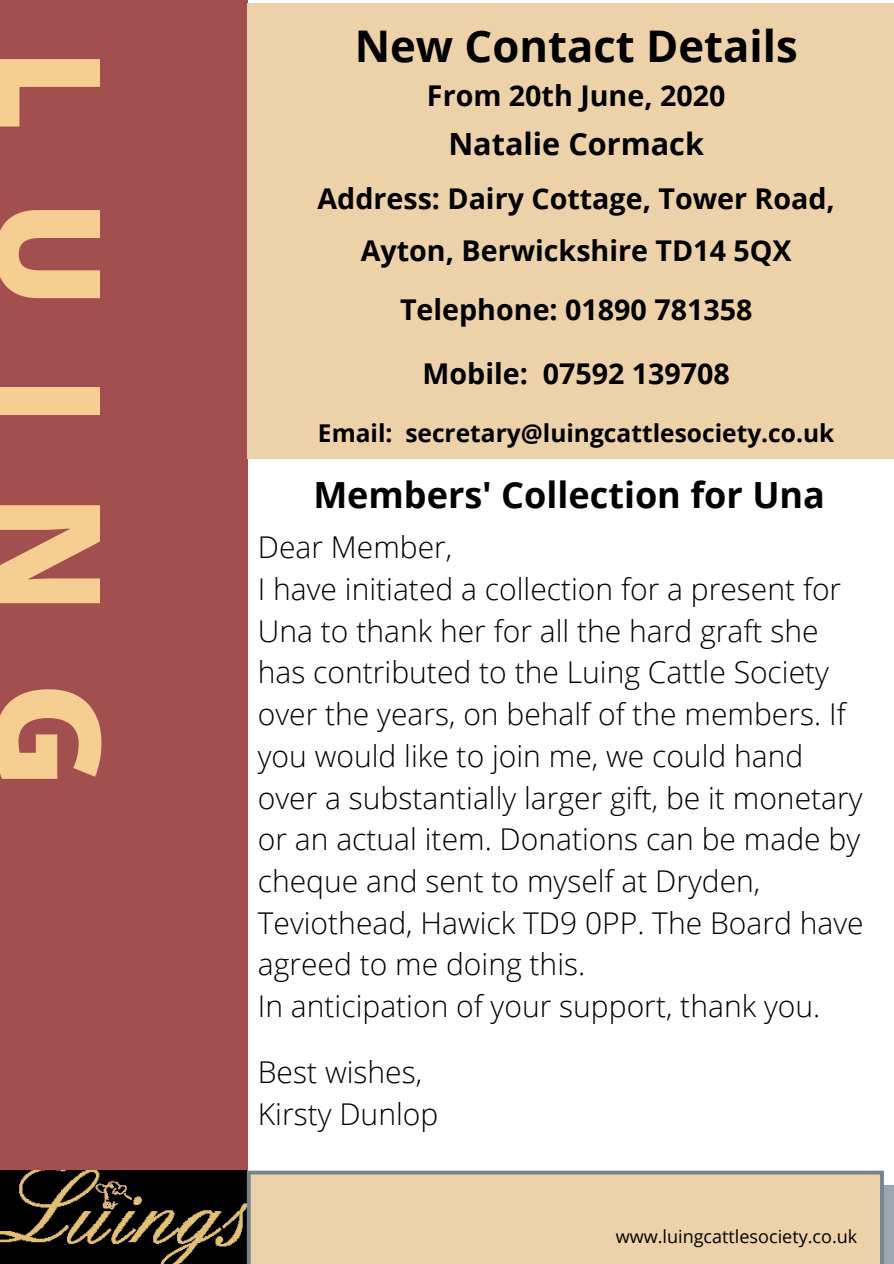
<style>
.page{position:relative;width:894px;height:1264px;background:#fff}
.page>*{position:absolute;margin:0;border:0;box-sizing:border-box;transform-origin:0 0}
.t1{font:800 144.15px "Open Sans";letter-spacing:.47em;color:#f6ce91}
.t2{font:700 43.65px "Open Sans";color:#000}
.t3{font:700 36px "Open Sans";color:#000}
.t4{font:700 30.6px "Open Sans";color:#000}
.t5{font:300 30px/41.7px "Open Sans";color:#000}
.t6{font:700 28.65px/52.2px "Open Sans";color:#000;text-align:center}
.t7{font:700 24.45px "Open Sans";color:#000}
.t8{font:18px "Open Sans";color:#000}
</style>
<div class="page">
<div style="left:0;top:0;width:247px;height:1263px;background:#a44f4f"></div>
<img style="left:0;top:1170px;width:247px;height:93px">
<div style="left:247px;top:1170px;width:636px;height:93px;background:#edd2a9"></div>
<div style="left:247px;top:3px;width:646px;height:455px;background:#edd2a9"></div>
<h1 class="t1" style="left:151px;top:48px;width:742px;rotate:90deg">LUING</h1>
<h2 class="t2" style="left:354px;top:15px;width:444px">New Contact Details</h2>
<p class="t6" style="left:427px;top:69px;width:300px">From 20th June, 2020</p>
<p class="t4" style="left:448px;top:122px;width:257px">Natalie Cormack</p>
<p class="t6" style="left:317px;top:172px;width:518px">Address: Dairy Cottage, Tower Road,<br>Ayton, Berwickshire TD14 5QX</p>
<p class="t6" style="left:400px;top:282px;width:354px">Telephone: 01890 781358</p>
<p class="t6" style="left:422px;top:347px;width:309px">Mobile: 07592 139708</p>
<p class="t7" style="left:318px;top:416px;width:518px">Email: secretary@luingcattlesociety.co.uk</p>
<p class="t3" style="left:313px;top:469px;width:513px">Members' Collection for Una</p>
<p class="t5" style="left:258px;top:526px;width:607px">Dear Member,<br>I have initiated a collection for a present for Una to thank her for all the hard graft she has contributed to the Luing Cattle Society over the years, on behalf of the members. If you would like to join me, we could hand over a substantially larger gift, be it monetary or an actual item. Donations can be made by cheque and sent to myself at Dryden, Teviothead, Hawick TD9 0PP. The Board have agreed to me doing this.<br>In anticipation of your support, thank you.</p>
<p class="t5" style="left:258px;top:1050px;width:182px">Best wishes,<br>Kirsty Dunlop</p>
<p class="t8" style="left:615px;top:1223px;width:243px">www.luingcattlesociety.co.uk</p>
</div>
